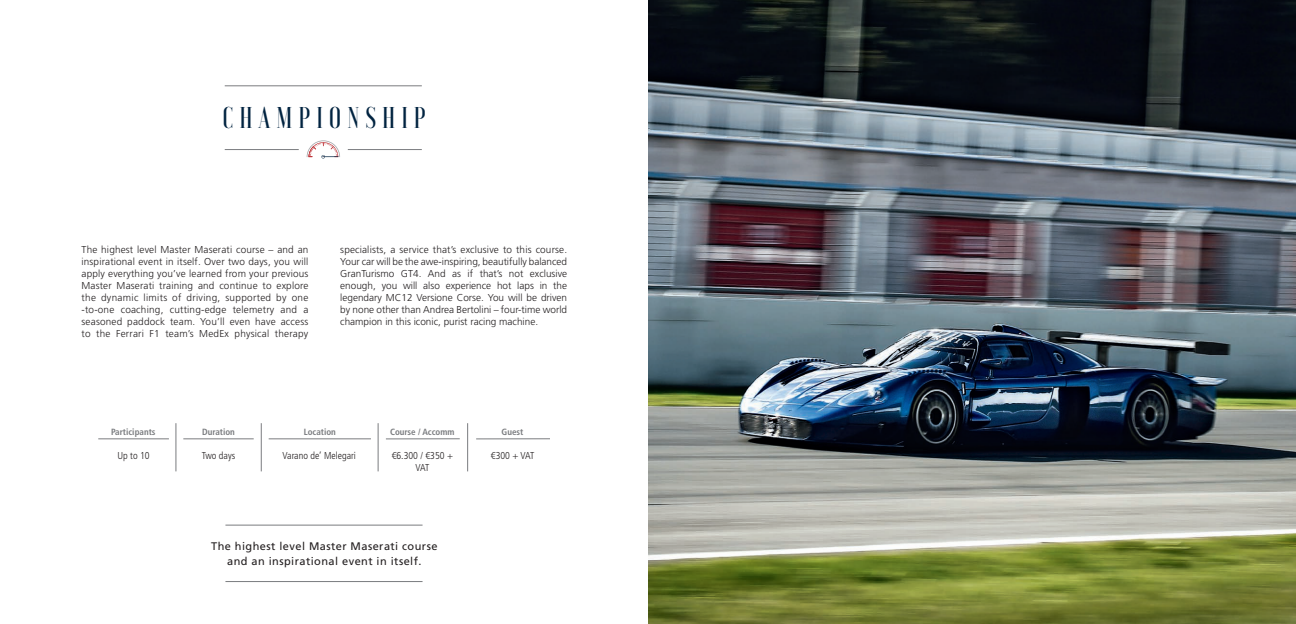
<style>
.page{position:relative;width:1296px;height:624px;background:#fff}
.page>*{position:absolute;margin:0;border:0;box-sizing:border-box;transform-origin:0 0}
.t1{font:500 30px "Voga";letter-spacing:.2em;color:#002340}
.t2{font:11px/15px "Frutiger LT Std";letter-spacing:.04em;color:#231f20;text-align:center}
.t3{font:300 10px/12px "Frutiger LT Std";letter-spacing:.01em;color:#231f20;text-align:justify}
.t4{font:300 condensed 10px/12px "Frutiger LT Std";color:#231f20;text-align:center}
.t5{font:700 condensed 9px "Frutiger LT Std";color:#7a7c7f}
</style>
<div class="page">
<img style="left:648px;top:0;width:647px;height:624px">
<hr style="left:225px;top:149px;width:74px;height:1px;background:#7a7c7f">
<hr style="left:348px;top:149px;width:74px;height:1px;background:#7a7c7f">
<svg style="left:307px;top:140px;width:33px;height:18px"></svg>
<hr style="left:225px;top:86px;width:197px;height:1px;background:#7a7c7f">
<hr style="left:225px;top:525px;width:197px;height:1px;background:#7a7c7f">
<hr style="left:225px;top:581px;width:197px;height:1px;background:#7a7c7f">
<hr style="left:176px;top:423px;width:1px;height:48px;background:#7a7c7f">
<hr style="left:261px;top:423px;width:1px;height:48px;background:#7a7c7f">
<hr style="left:98px;top:438px;width:71px;height:1px;background:#7a7c7f">
<hr style="left:183px;top:438px;width:71px;height:1px;background:#7a7c7f">
<hr style="left:269px;top:438px;width:102px;height:1px;background:#7a7c7f">
<hr style="left:467px;top:423px;width:1px;height:48px;background:#7a7c7f">
<hr style="left:386px;top:438px;width:74px;height:1px;background:#7a7c7f">
<hr style="left:378px;top:423px;width:1px;height:48px;background:#7a7c7f">
<hr style="left:476px;top:438px;width:74px;height:1px;background:#7a7c7f">
<h1 class="t1" style="left:223px;top:101px;width:205px">CHAMPIONSHIP</h1>
<p class="t3" style="left:81px;top:244px;width:228px">The highest level Master Maserati course – and an inspirational event in itself. Over two days, you will apply everything you’ve learned from your previous Master Maserati training and continue to explore the dynamic limits of driving, supported by one -to-one coaching, cutting-edge telemetry and a seasoned paddock team. You’ll even have access to the Ferrari F1 team’s MedEx physical therapy</p>
<p class="t3" style="left:340px;top:244px;width:228px">specialists, a service that’s exclusive to this course.<br>Your car will be the awe-inspiring, beautifully balanced GranTurismo GT4. And as if that’s not exclusive enough, you will also experience hot laps in the legendary MC12 Versione Corse. You will be driven by none other than Andrea Bertolini – four-time world champion in this iconic, purist racing machine.</p>
<p class="t5" style="left:111px;top:426px;width:46px">Participants</p>
<p class="t4" style="left:117px;top:450px;width:34px">Up to 10</p>
<p class="t5" style="left:202px;top:426px;width:34px">Duration</p>
<p class="t4" style="left:202px;top:450px;width:35px">Two days</p>
<p class="t5" style="left:304px;top:426px;width:34px">Location</p>
<p class="t4" style="left:282px;top:450px;width:75px">Varano de’ Melegari</p>
<p class="t5" style="left:390px;top:426px;width:66px">Course / Accomm</p>
<p class="t4" style="left:392px;top:450px;width:63px">€6.300 / €350 +<br>VAT</p>
<p class="t5" style="left:501px;top:426px;width:23px">Guest</p>
<p class="t4" style="left:491px;top:450px;width:45px">€300 + VAT</p>
<p class="t2" style="left:211px;top:538px;width:228px">The highest level Master Maserati course and an inspirational event in itself.</p>
</div>
